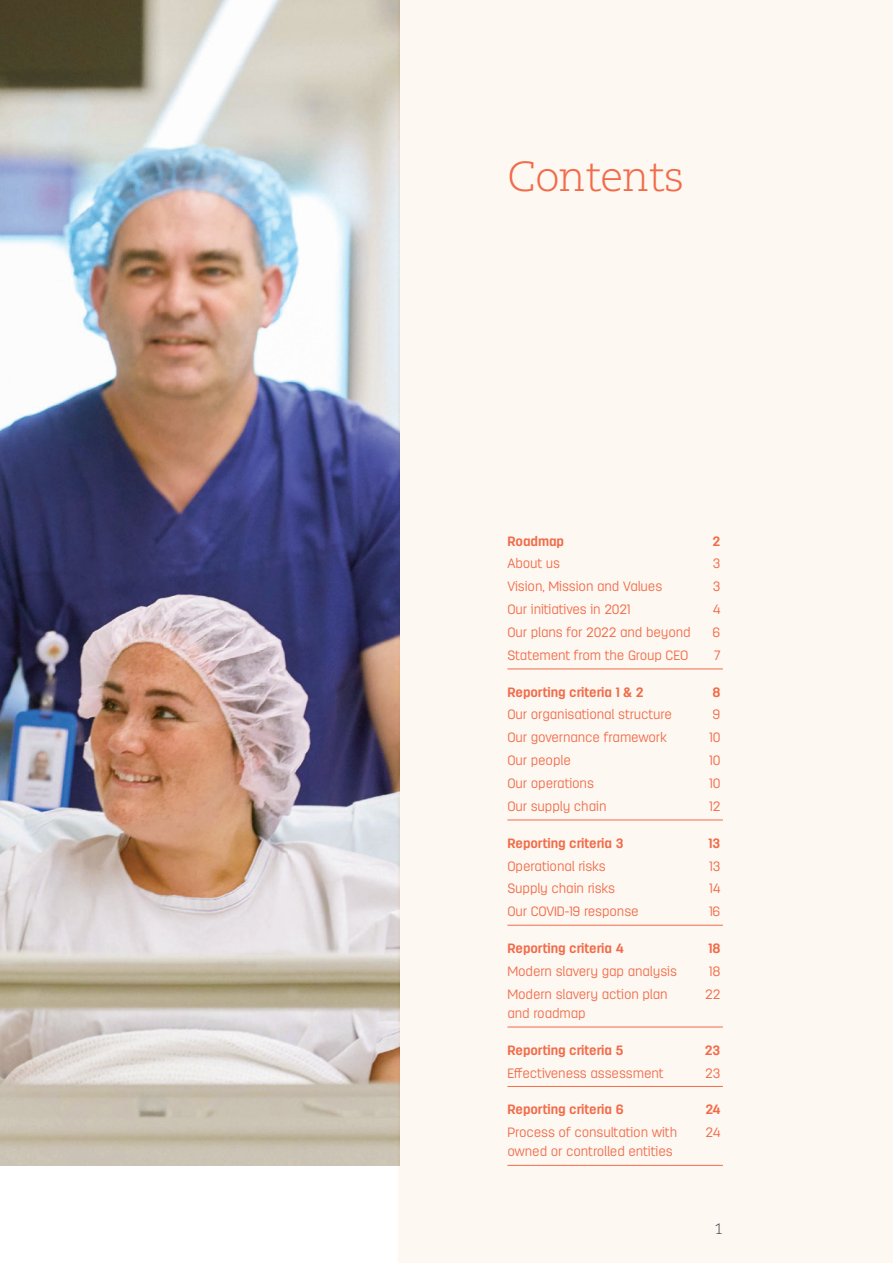
<style>
.page{position:relative;width:893px;height:1263px;background:#fff}
.page>*{position:absolute;margin:0;border:0;box-sizing:border-box;transform-origin:0 0}
.H1_Orange_light{font:300 42px "Caecilia";letter-spacing:-.02em;color:#f26b4a}
.t1{font:300 15px "Caecilia";color:#3b3f4a}
.t2{font:300 13.5px "Antartida Rounded";letter-spacing:-.01em;color:#f26b4a}
.t3{font:700 13.5px "Antartida Rounded";letter-spacing:-.01em;color:#f26b4a}
</style>
<div class="page">
<img style="left:0;top:0;width:398px;height:1165px">
<div style="left:398px;top:0;width:495px;height:1263px;background:#fdf8f1"></div>
<hr style="left:507px;top:668px;width:216px;height:1px;background:#f26b4a">
<hr style="left:507px;top:819px;width:216px;height:1px;background:#f26b4a">
<hr style="left:507px;top:925px;width:216px;height:1px;background:#f26b4a">
<hr style="left:507px;top:1027px;width:216px;height:1px;background:#f26b4a">
<hr style="left:507px;top:1086px;width:216px;height:1px;background:#f26b4a">
<hr style="left:507px;top:1165px;width:216px;height:1px;background:#f26b4a">
<p class="H1_Orange_light" style="left:507px;top:153px;width:178px">Contents</p>
<p class="t3" style="left:507px;top:533px;width:58px">Roadmap</p>
<p class="t3" style="left:713px;top:533px;width:9px">2</p>
<p class="t2" style="left:507px;top:556px;width:54px">About us</p>
<p class="t2" style="left:713px;top:556px;width:9px">3</p>
<p class="t2" style="left:507px;top:579px;width:156px">Vision, Mission and Values</p>
<p class="t2" style="left:713px;top:579px;width:9px">3</p>
<p class="t2" style="left:507px;top:602px;width:124px">Our initiatives in 2021</p>
<p class="t2" style="left:713px;top:602px;width:9px">4</p>
<p class="t2" style="left:507px;top:625px;width:185px">Our plans for 2022 and beyond</p>
<p class="t2" style="left:713px;top:625px;width:9px">6</p>
<p class="t2" style="left:507px;top:648px;width:182px">Statement from the Group CEO</p>
<p class="t2" style="left:714px;top:648px;width:8px">7</p>
<p class="t3" style="left:507px;top:684px;width:138px">Reporting criteria 1 &amp; 2</p>
<p class="t3" style="left:712px;top:684px;width:10px">8</p>
<p class="t2" style="left:507px;top:707px;width:166px">Our organisational structure</p>
<p class="t2" style="left:713px;top:707px;width:9px">9</p>
<p class="t2" style="left:507px;top:730px;width:161px">Our governance framework</p>
<p class="t2" style="left:709px;top:730px;width:13px">10</p>
<p class="t2" style="left:507px;top:753px;width:65px">Our people</p>
<p class="t2" style="left:709px;top:753px;width:13px">10</p>
<p class="t2" style="left:507px;top:776px;width:88px">Our operations</p>
<p class="t2" style="left:709px;top:776px;width:13px">10</p>
<p class="t2" style="left:507px;top:799px;width:101px">Our supply chain</p>
<p class="t2" style="left:709px;top:799px;width:13px">12</p>
<p class="t3" style="left:507px;top:835px;width:118px">Reporting criteria 3</p>
<p class="t3" style="left:709px;top:835px;width:13px">13</p>
<p class="t2" style="left:507px;top:858px;width:100px">Operational risks</p>
<p class="t2" style="left:709px;top:858px;width:13px">13</p>
<p class="t2" style="left:507px;top:881px;width:109px">Supply chain risks</p>
<p class="t2" style="left:709px;top:881px;width:13px">14</p>
<p class="t2" style="left:507px;top:904px;width:133px">Our COVID-19 response</p>
<p class="t2" style="left:709px;top:904px;width:13px">16</p>
<p class="t3" style="left:507px;top:940px;width:118px">Reporting criteria 4</p>
<p class="t3" style="left:708px;top:940px;width:14px">18</p>
<p class="t2" style="left:507px;top:963px;width:171px">Modern slavery gap analysis</p>
<p class="t2" style="left:709px;top:963px;width:13px">18</p>
<p class="t2" style="left:507px;top:986px;width:162px">Modern slavery action plan</p>
<p class="t2" style="left:705px;top:986px;width:17px">22</p>
<p class="t2" style="left:507px;top:1006px;width:80px">and roadmap</p>
<p class="t3" style="left:507px;top:1042px;width:117px">Reporting criteria 5</p>
<p class="t3" style="left:705px;top:1042px;width:17px">23</p>
<p class="t2" style="left:507px;top:1065px;width:158px">Effectiveness assessment</p>
<p class="t2" style="left:705px;top:1065px;width:17px">23</p>
<p class="t3" style="left:507px;top:1102px;width:118px">Reporting criteria 6</p>
<p class="t3" style="left:705px;top:1102px;width:17px">24</p>
<p class="t2" style="left:507px;top:1125px;width:171px">Process of consultation with</p>
<p class="t2" style="left:706px;top:1125px;width:16px">24</p>
<p class="t2" style="left:507px;top:1144px;width:167px">owned or controlled entities</p>
<p class="t1" style="left:714px;top:1220px;width:10px">1</p>
</div>
